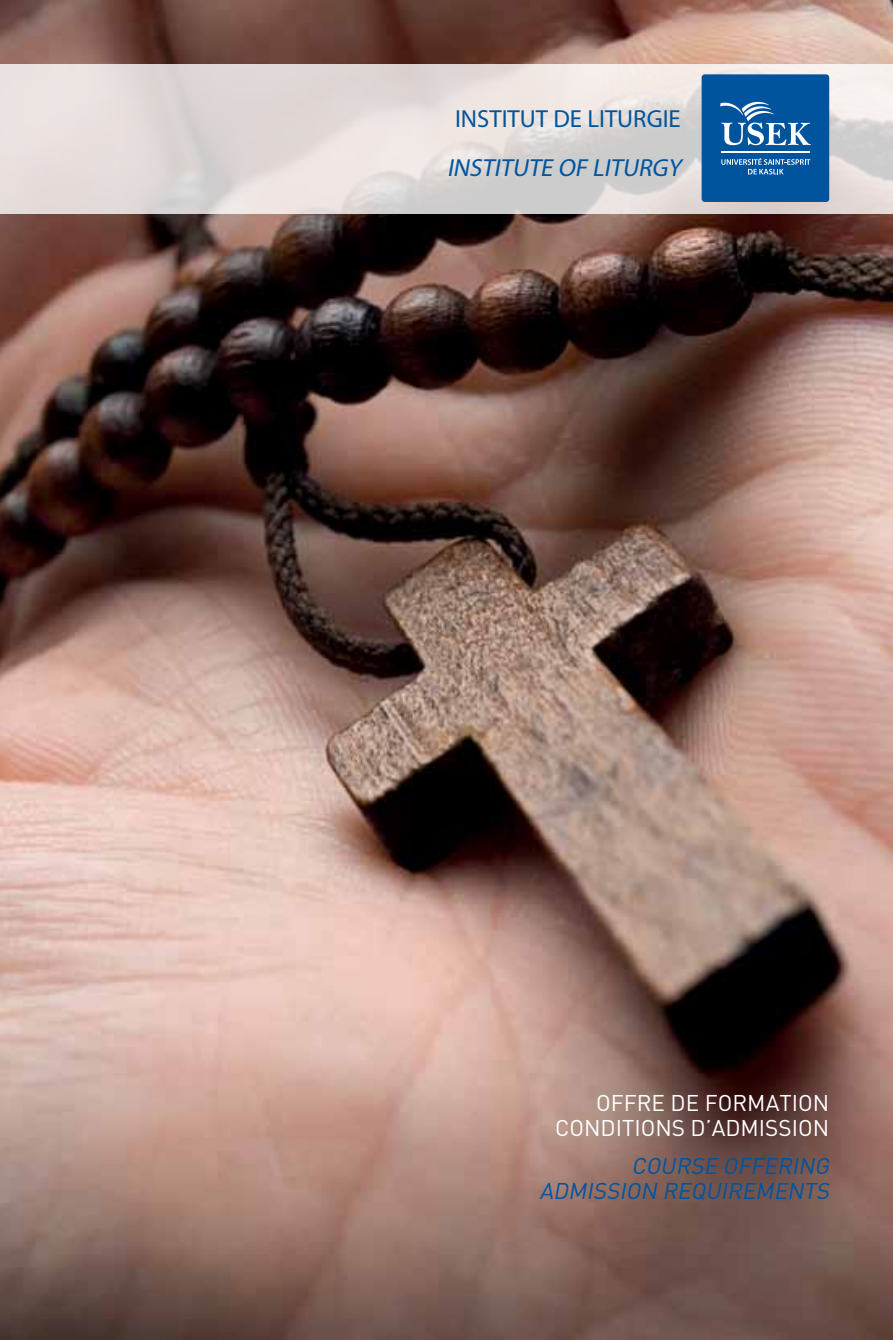
<style>
.page{position:relative;width:893px;height:1340px;background:#fff}
.page>*{position:absolute;margin:0;border:0;box-sizing:border-box;transform-origin:0 0}
.t1{font:24.75px "Myriad Pro";color:#00549e}
.t2{font:italic 24.75px "Myriad Pro";color:#00549e}
.t3{font:22.5px/24.8px "DIN";color:#fff;text-align:right}
.t4{font:italic 22.5px/24.8px "DIN";color:#00549e;text-align:right}
</style>
<div class="page">
<img style="left:0;top:0;width:893px;height:1339px">
<svg style="left:0;top:64px;width:893px;height:150px;background:#e1dbd9"></svg>
<div style="left:702px;top:74px;width:127px;height:128px;background:#00549e;border-radius:3px"></div>
<hr style="left:721px;top:151px;width:89px;height:2px;background:#fff">
<svg style="left:720px;top:101px;width:91px;height:44px"></svg>
<svg style="left:721px;top:158px;width:89px;height:16px"></svg>
<p class="t1" style="left:455px;top:103px;width:227px">INSTITUT DE LITURGIE</p>
<p class="t2" style="left:447px;top:153px;width:240px">INSTITUTE OF LITURGY</p>
<p class="t3" style="left:555px;top:1090px;width:276px">OFFRE DE FORMATION<br>CONDITIONS D’ADMISSION</p>
<p class="t4" style="left:539px;top:1153px;width:296px">COURSE OFFERING<br>ADMISSION REQUIREMENTS</p>
</div>
